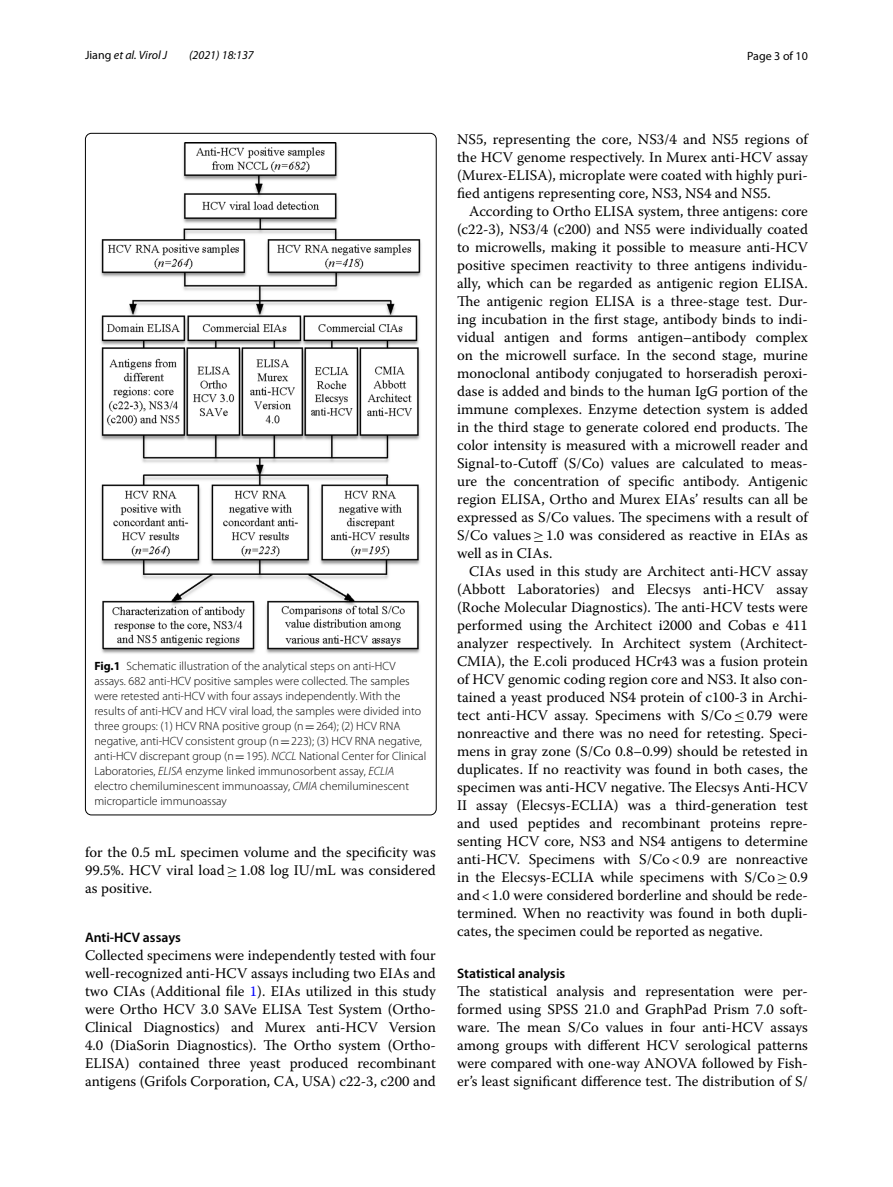
<style>
.page{position:relative;width:893px;height:1187px;background:#fff}
.page>*{position:absolute;margin:0;border:0;box-sizing:border-box;transform-origin:0 0}
.t1{font:14.7px/18px "Warnock Pro";color:#000;text-align:justify}
.t2{font:600 13.8px "Myriad Pro";color:#000}
.t3{font:300 12px/15px "Myriad Pro";color:#000}
.t4{font:italic 12px "Myriad Pro";color:#000}
.t5{font:12px "Myriad Pro";color:#000}
.s1{font-style:normal}
.s2{font-weight:700}
.s3{font-family:"MTSY";font-weight:400}
.s4{font-style:italic}
.s5{font-family:"MTSY"}
.s6{color:#00f}
</style>
<div class="page">
<img style="left:101px;top:142px;width:320px;height:512px">
<p class="t4" style="left:85px;top:48px;width:84px"><span class="s1">Jiang</span> et al. Virol J</p>
<p class="t4" style="left:189px;top:48px;width:66px">(2021) 18:137</p>
<p class="t5" style="left:747px;top:48px;width:62px">Page 3 of 10</p>
<p class="t3" style="left:94px;top:658px;width:333px"><span class="s2">Fig.1</span> Schematic illustration of the analytical steps on anti-HCV assays. 682 anti-HCV positive samples were collected. The samples were retested anti-HCV with four assays independently. With the results of anti-HCV and HCV viral load, the samples were divided into three groups: (1) HCV RNA positive group (n<span class="s3">=</span>264); (2) HCV RNA negative, anti-HCV consistent group (n<span class="s3">=</span>223); (3) HCV RNA negative, anti-HCV discrepant group (n<span class="s3">=</span>195). <span class="s4">NCCL</span> National Center for Clinical Laboratories, <span class="s4">ELISA</span> enzyme linked immunosorbent assay, <span class="s4">ECLIA </span>electro chemiluminescent immunoassay, <span class="s4">CMIA</span> chemiluminescent microparticle immunoassay</p>
<p class="t1" style="left:85px;top:842px;width:352px">for the 0.5 mL specimen volume and the specificity was 99.5%. HCV viral load<span class="s5">≥</span>1.08 log IU/mL was considered as positive.</p>
<p class="t2" style="left:85px;top:928px;width:97px">Anti‑HCV assays</p>
<p class="t1" style="left:85px;top:945px;width:352px">Collected specimens were independently tested with four well-recognized anti-HCV assays including two EIAs and two CIAs (Additional file <span class="s6">1</span>). EIAs utilized in this study were Ortho HCV 3.0 SAVe ELISA Test System (Ortho-Clinical Diagnostics) and Murex anti-HCV Version 4.0 (DiaSorin Diagnostics). The Ortho system (Ortho-ELISA) contained three yeast produced recombinant antigens (Grifols Corporation, CA, USA) c22-3, c200 and</p>
<p class="t1" style="left:457px;top:130px;width:352px">NS5, representing the core, NS3/4 and NS5 regions of the HCV genome respectively. In Murex anti-HCV assay (Murex-ELISA), microplate were coated with highly puri&shy;fied antigens representing core, NS3, NS4 and NS5.</p>
<p class="t1" style="left:457px;top:202px;width:352px;text-indent:12px">According to Ortho ELISA system, three antigens: core (c22-3), NS3/4 (c200) and NS5 were individually coated to microwells, making it possible to measure anti-HCV positive specimen reactivity to three antigens individu&shy;ally, which can be regarded as antigenic region ELISA.<br>The antigenic region ELISA is a three-stage test. Dur&shy;ing incubation in the first stage, antibody binds to indi&shy;vidual antigen and forms antigen–antibody complex on the microwell surface. In the second stage, murine monoclonal antibody conjugated to horseradish peroxi&shy;dase is added and binds to the human IgG portion of the immune complexes. Enzyme detection system is added in the third stage to generate colored end products. The color intensity is measured with a microwell reader and Signal-to-Cutoff (S/Co) values are calculated to meas&shy;ure the concentration of specific antibody. Antigenic region ELISA, Ortho and Murex EIAs’ results can all be expressed as S/Co values. The specimens with a result of S/Co values<span class="s5">≥</span>1.0 was considered as reactive in EIAs as well as in CIAs.</p>
<p class="t1" style="left:457px;top:562px;width:352px;text-indent:12px">CIAs used in this study are Architect anti-HCV assay (Abbott Laboratories) and Elecsys anti-HCV assay (Roche Molecular Diagnostics). The anti-HCV tests were performed using the Architect i2000 and Cobas e 411 analyzer respectively. In Architect system (Architect-CMIA), the E.coli produced HCr43 was a fusion protein of HCV genomic coding region core and NS3. It also con&shy;tained a yeast produced NS4 protein of c100-3 in Archi&shy;tect anti-HCV assay. Specimens with S/Co<span class="s5">≤</span>0.79 were nonreactive and there was no need for retesting. Speci&shy;mens in gray zone (S/Co 0.8–0.99) should be retested in duplicates. If no reactivity was found in both cases, the specimen was anti‑HCV negative. The Elecsys Anti‑HCV II assay (Elecsys-ECLIA) was a third-generation test and used peptides and recombinant proteins repre&shy;senting HCV core, NS3 and NS4 antigens to determine anti‑HCV. Specimens with S/Co&lt;0.9 are nonreactive in the Elecsys-ECLIA while specimens with S/Co<span class="s5">≥</span>0.9 and&lt;1.0 were considered borderline and should be rede&shy;termined. When no reactivity was found in both dupli&shy;cates, the specimen could be reported as negative.</p>
<p class="t2" style="left:457px;top:964px;width:110px">Statistical analysis</p>
<p class="t1" style="left:457px;top:981px;width:352px">The statistical analysis and representation were per&shy;formed using SPSS 21.0 and GraphPad Prism 7.0 soft&shy;ware. The mean S/Co values in four anti-HCV assays among groups with different HCV serological patterns were compared with one-way ANOVA followed by Fish&shy;er’s least significant difference test. The distribution of S/</p>
</div>
